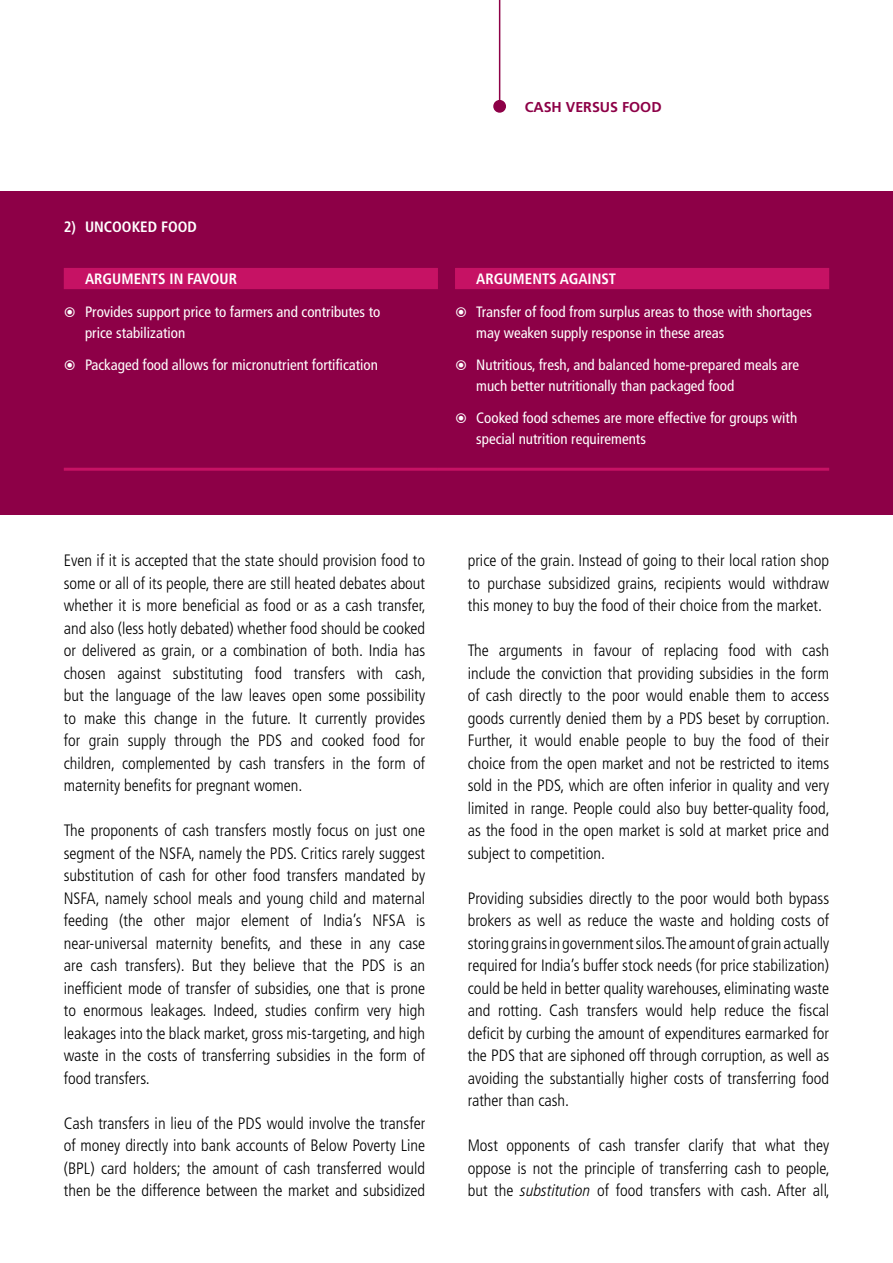
<style>
.page{position:relative;width:893px;height:1263px;background:#fff}
.page>*{position:absolute;margin:0;border:0;box-sizing:border-box;transform-origin:0 0}
.t1{font:300 condensed 16.5px/22.5px "Frutiger LT Pro";color:#000;text-align:justify}
.t2{font:condensed 15px/21px "Frutiger LT Pro";color:#fff}
.t3{font:700 condensed 15px "Frutiger LT Pro";color:#fff}
.t4{font:700 14.25px "Frutiger LT Pro";color:#8d0047}
.s1{font-style:italic}
</style>
<div class="page">
<div style="left:494px;top:101px;width:11px;height:11px;background:#8d0047;border-radius:50%"></div>
<div style="left:493px;top:100px;width:13px;height:13px;border:2px solid #8d0047;border-radius:50%"></div>
<hr style="left:499px;top:0;width:1px;height:106px;background:#8d0047">
<div style="left:0;top:191px;width:893px;height:323px;background:#8d0047"></div>
<hr style="left:64px;top:468px;width:374px;height:3px;background:#c61264">
<hr style="left:455px;top:468px;width:374px;height:3px;background:#c61264">
<hr style="left:438px;top:468px;width:17px;height:3px;background:#c61264">
<svg style="left:64px;top:268px;width:765px;height:200px"></svg>
<p class="t4" style="left:525px;top:98px;width:138px">CASH VERSUS FOOD</p>
<p class="t3" style="left:64px;top:218px;width:135px">2) UNCOOKED FOOD</p>
<p class="t3" style="left:85px;top:270px;width:154px">ARGUMENTS IN FAVOUR</p>
<p class="t3" style="left:476px;top:270px;width:141px">ARGUMENTS AGAINST</p>
<p class="t2" style="left:85px;top:302px;width:297px">Provides support price to farmers and contributes to price stabilization</p>
<p class="t2" style="left:85px;top:354px;width:294px">Packaged food allows for micronutrient fortification</p>
<p class="t2" style="left:476px;top:302px;width:337px">Transfer of food from surplus areas to those with shortages may weaken supply response in these areas</p>
<p class="t2" style="left:476px;top:354px;width:324px">Nutritious, fresh, and balanced home-prepared meals are much better nutritionally than packaged food</p>
<p class="t2" style="left:476px;top:407px;width:322px">Cooked food schemes are more effective for groups with special nutrition requirements</p>
<p class="t1" style="left:64px;top:549px;width:364px">Even if it is accepted that the state should provision food to some or all of its people, there are still heated debates about whether it is more beneficial as food or as a cash transfer, and also (less hotly debated) whether food should be cooked or delivered as grain, or a combination of both. India has chosen against substituting food transfers with cash, but the language of the law leaves open some possibility to make this change in the future. It currently provides for grain supply through the PDS and cooked food for children, complemented by cash transfers in the form of maternity benefits for pregnant women.</p>
<p class="t1" style="left:64px;top:819px;width:363px">The proponents of cash transfers mostly focus on just one segment of the NSFA, namely the PDS. Critics rarely suggest substitution of cash for other food transfers mandated by NSFA, namely school meals and young child and maternal feeding (the other major element of India’s NFSA is near-universal maternity benefits, and these in any case are cash transfers). But they believe that the PDS is an inefficient mode of transfer of subsidies, one that is prone to enormous leakages. Indeed, studies confirm very high leakages into the black market, gross mis-targeting, and high waste in the costs of transferring subsidies in the form of food transfers.</p>
<p class="t1" style="left:64px;top:1112px;width:363px">Cash transfers in lieu of the PDS would involve the transfer of money directly into bank accounts of Below Poverty Line (BPL) card holders; the amount of cash transferred would then be the difference between the market and subsidized</p>
<p class="t1" style="left:468px;top:549px;width:363px">price of the grain. Instead of going to their local ration shop to purchase subsidized grains, recipients would withdraw this money to buy the food of their choice from the market.</p>
<p class="t1" style="left:468px;top:639px;width:364px">The arguments in favour of replacing food with cash include the conviction that providing subsidies in the form of cash directly to the poor would enable them to access goods currently denied them by a PDS beset by corruption.<br>Further, it would enable people to buy the food of their choice from the open market and not be restricted to items sold in the PDS, which are often inferior in quality and very limited in range. People could also buy better-quality food, as the food in the open market is sold at market price and subject to competition.</p>
<p class="t1" style="left:468px;top:887px;width:363px">Providing subsidies directly to the poor would both bypass brokers as well as reduce the waste and holding costs of storing grains in government silos. The amount of grain actually required for India’s buffer stock needs (for price stabilization) could be held in better quality warehouses, eliminating waste and rotting. Cash transfers would help reduce the fiscal deficit by curbing the amount of expenditures earmarked for the PDS that are siphoned off through corruption, as well as avoiding the substantially higher costs of transferring food rather than cash.</p>
<p class="t1" style="left:468px;top:1134px;width:364px">Most opponents of cash transfer clarify that what they oppose is not the principle of transferring cash to people, but the <span class="s1">substitution</span> of food transfers with cash. After all,</p>
</div>
